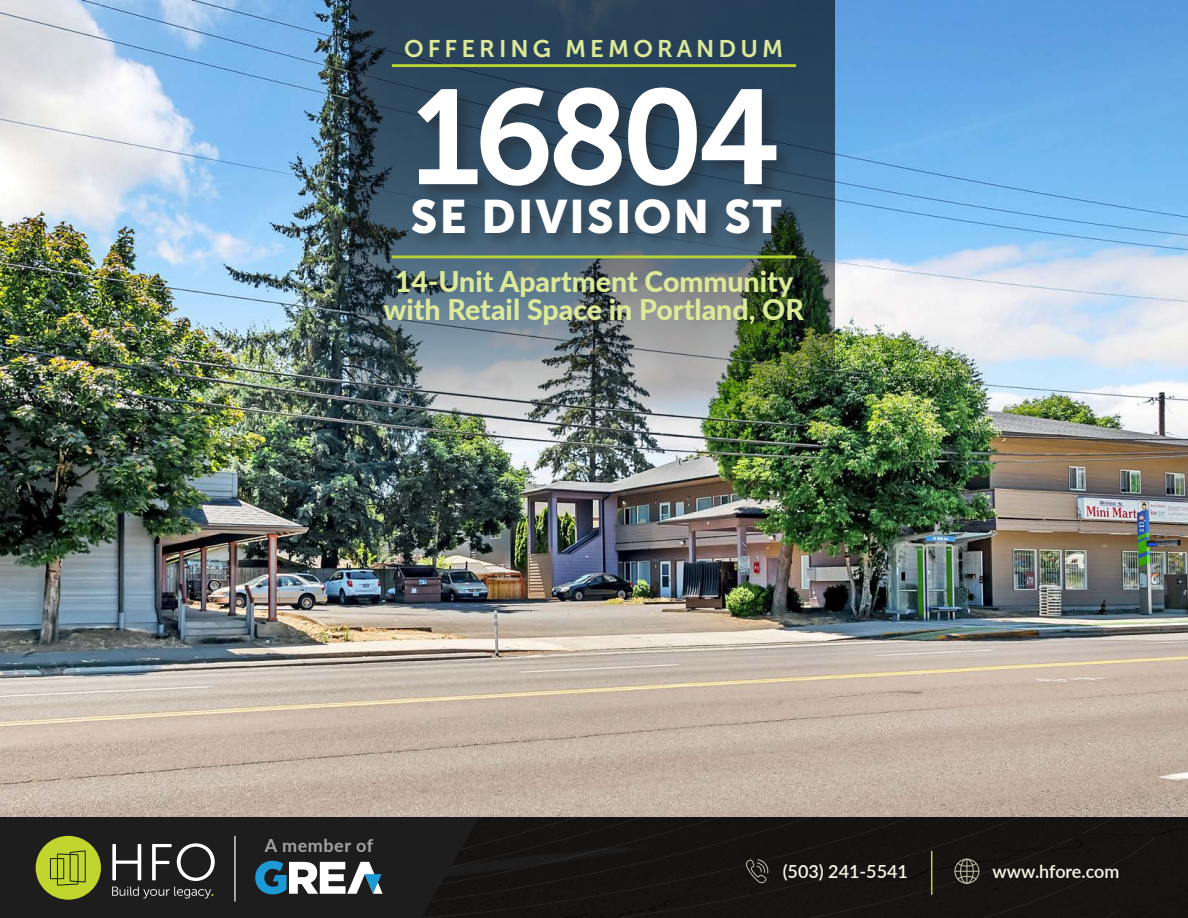
<style>
.page{position:relative;width:1188px;height:918px;background:#fff}
.page>*{position:absolute;margin:0;border:0;box-sizing:border-box;transform-origin:0 0}
.t1{font:133.8px "Museo 700";letter-spacing:-.035em;color:#fff}
.t2{font:46.65px "Museo Sans 900";letter-spacing:.04em;color:#fff}
.t3{font:800 28.5px/28.5px "Lato";color:#dcea98;text-align:center}
.t4{font:24px "Museo Sans 700";letter-spacing:.17em;color:#dcea98}
.t5{font:600 18px "Lato";color:#f8f9e6}
.t6{font:700 18px "Lato";letter-spacing:.03em;color:#a1a2a2}
</style>
<div class="page">
<img style="left:0;top:0;width:1188px;height:818px">
<img style="left:349px;top:0;width:486px;height:442px">
<div style="left:1155px;top:818px;width:33px;height:100px;background:#161413"></div>
<div style="left:1121px;top:818px;width:34px;height:100px;background:#161413"></div>
<div style="left:1087px;top:818px;width:34px;height:100px;background:#161413"></div>
<div style="left:1053px;top:818px;width:34px;height:100px;background:#161413"></div>
<div style="left:1019px;top:818px;width:34px;height:100px;background:#161413"></div>
<div style="left:479px;top:818px;width:540px;height:100px;background:#151412"></div>
<div style="left:0;top:818px;width:479px;height:100px;background:#1d1d1e"></div>
<svg style="left:954px;top:859px;width:25px;height:25px"></svg>
<svg style="left:746px;top:859px;width:23px;height:24px"></svg>
<hr style="left:931px;top:851px;width:1px;height:44px;background:#b8d432">
<svg style="left:112px;top:844px;width:29px;height:36px"></svg>
<svg style="left:152px;top:843px;width:63px;height:38px"></svg>
<div style="left:36px;top:836px;width:65px;height:64px;background:#c1d52f;border-radius:50%"></div>
<svg style="left:50px;top:850px;width:36px;height:36px"></svg>
<svg style="left:112px;top:887px;width:102px;height:11px"></svg>
<hr style="left:234px;top:836px;width:2px;height:66px;background:#fff">
<svg style="left:255px;top:861px;width:128px;height:33px"></svg>
<hr style="left:392px;top:255px;width:404px;height:3px;background:#b8d432">
<hr style="left:392px;top:64px;width:404px;height:3px;background:#b8d432">
<div style="left:418px;top:87px;width:376px;height:116px;background:#231f20;opacity:.35"></div>
<div style="left:410px;top:197px;width:387px;height:53px;background:#231f20;opacity:.35"></div>
<p class="t4" style="left:404px;top:35px;width:380px">OFFERING MEMORANDUM</p>
<h1 class="t1" style="left:410px;top:63px;width:369px">16804</h1>
<h2 class="t2" style="left:411px;top:190px;width:373px">SE DIVISION ST</h2>
<p class="t3" style="left:383px;top:266px;width:422px">14-Unit Apartment Community with Retail Space in Portland, OR</p>
<p class="t6" style="left:265px;top:833px;width:110px">A member of</p>
<p class="t5" style="left:783px;top:859px;width:127px">(503) 241-5541</p>
<p class="t5" style="left:993px;top:859px;width:128px">www.hfore.com</p>
</div>
